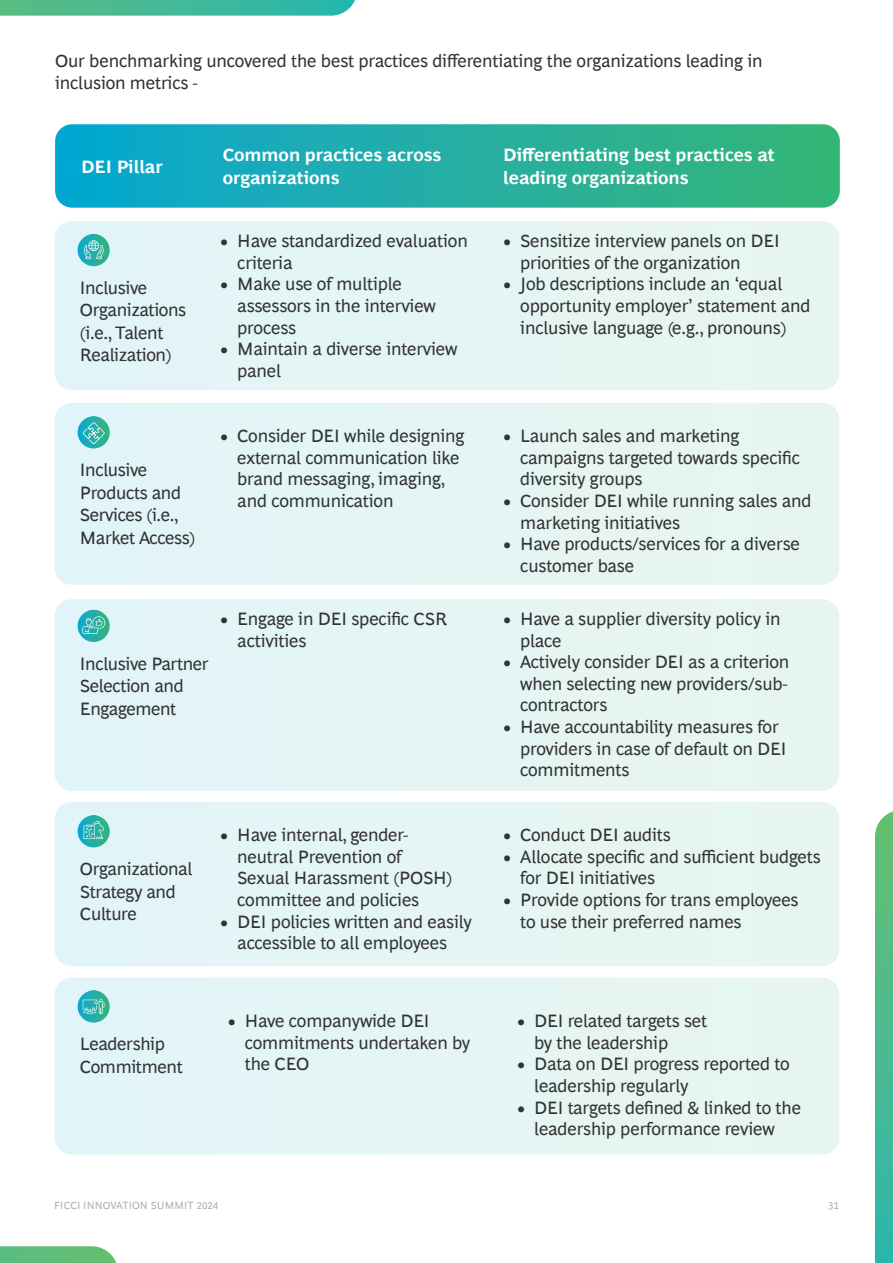
<style>
.page{position:relative;width:893px;height:1263px;background:#fff}
.page>*{position:absolute;margin:0;border:0;box-sizing:border-box;transform-origin:0 0}
.t1{font:18px/21.6px "Henderson BCG Sans";letter-spacing:-.01em;color:#333}
.t2{font:700 18px/22.5px "Henderson BCG Sans";color:#fff}
.t3{font:10.5px "Henderson BCG Sans";letter-spacing:.01em;color:#b1b1b1}
.s1{color:#00a8d3}
</style>
<div class="page">
<svg style="left:875px;top:811px;width:18px;height:452px;background:#4dbb90"></svg>
<svg style="left:0;top:0;width:355px;height:16px;background:#49bb9c"></svg>
<svg style="left:0;top:1246px;width:117px;height:17px;background:#6bc282"></svg>
<svg style="left:55px;top:124px;width:785px;height:84px;background:#23aea5"></svg>
<div style="left:55px;top:221px;width:784px;height:169px;background:#e5f5f4;border-radius:17px"></div>
<div style="left:55px;top:403px;width:784px;height:182px;background:#e5f5f4;border-radius:17px"></div>
<div style="left:55px;top:599px;width:784px;height:192px;background:#e5f5f4;border-radius:17px"></div>
<div style="left:55px;top:802px;width:784px;height:164px;background:#e5f5f4;border-radius:17px"></div>
<div style="left:55px;top:977px;width:784px;height:177px;background:#e5f5f4;border-radius:17px"></div>
<svg style="left:78px;top:416px;width:32px;height:32px"></svg>
<svg style="left:78px;top:610px;width:32px;height:32px"></svg>
<svg style="left:78px;top:815px;width:32px;height:32px"></svg>
<svg style="left:80px;top:815px;width:27px;height:26px"></svg>
<svg style="left:78px;top:990px;width:32px;height:32px"></svg>
<svg style="left:78px;top:234px;width:32px;height:32px"></svg>
<svg style="left:80px;top:234px;width:27px;height:26px"></svg>
<svg style="left:80px;top:416px;width:27px;height:28px"></svg>
<svg style="left:80px;top:610px;width:27px;height:26px"></svg>
<svg style="left:80px;top:990px;width:27px;height:26px"></svg>
<p class="t1" style="left:55px;top:49px;width:709px">Our benchmarking uncovered the best practices differentiating the organizations leading in inclusion metrics -</p>
<p class="t2" style="left:68px;top:154px;width:97px"><span class="s1">D</span>DEI Pillar</p>
<p class="t2" style="left:223px;top:142px;width:220px">Common practices across organizations</p>
<p class="t2" style="left:503px;top:142px;width:273px">Differentiating best practices at leading organizations</p>
<p class="t1" style="left:80px;top:275px;width:108px;line-height:22.5px">Inclusive<br>Organizations (i.e., Talent<br>Realization)</p>
<p class="t1" style="left:237px;top:229px;width:232px;text-indent:-17px">• Have standardized evaluation criteria</p>
<p class="t1" style="left:237px;top:272px;width:200px;text-indent:-17px">• Make use of multiple assessors in the interview process</p>
<p class="t1" style="left:237px;top:337px;width:222px;text-indent:-17px">• Maintain a diverse interview panel</p>
<p class="t1" style="left:520px;top:229px;width:261px;text-indent:-17px">• Sensitize interview panels on DEI priorities of the organization</p>
<p class="t1" style="left:520px;top:272px;width:292px;text-indent:-17px">• Job descriptions include an ‘equal opportunity employer’ statement and inclusive language (e.g., pronouns)</p>
<p class="t1" style="left:80px;top:457px;width:117px;line-height:22.5px">Inclusive<br>Products and<br>Services (i.e.,<br>Market Access)</p>
<p class="t1" style="left:237px;top:424px;width:229px;text-indent:-17px">• Consider DEI while designing external communication like brand messaging, imaging, and communication</p>
<p class="t1" style="left:520px;top:424px;width:281px;text-indent:-17px">• Launch sales and marketing campaigns targeted towards specific diversity groups</p>
<p class="t1" style="left:520px;top:489px;width:293px;text-indent:-17px">• Consider DEI while running sales and marketing initiatives</p>
<p class="t1" style="left:520px;top:532px;width:281px;text-indent:-17px">• Have products/services for a diverse customer base</p>
<p class="t1" style="left:80px;top:651px;width:130px;line-height:22.5px">Inclusive Partner<br>Selection and<br>Engagement</p>
<p class="t1" style="left:237px;top:606px;width:212px;text-indent:-17px">• Engage in DEI specific CSR activities</p>
<p class="t1" style="left:520px;top:606px;width:262px;text-indent:-17px">• Have a supplier diversity policy in place</p>
<p class="t1" style="left:520px;top:650px;width:271px;text-align:justify;text-indent:-17px">• Actively consider DEI as a criterion when selecting new providers/sub&shy;contractors</p>
<p class="t1" style="left:520px;top:714px;width:268px;text-indent:-17px">• Have accountability measures for providers in case of default on DEI commitments</p>
<p class="t1" style="left:80px;top:856px;width:114px;line-height:22.5px">Organizational<br>Strategy and<br>Culture</p>
<p class="t1" style="left:237px;top:823px;width:217px;text-indent:-17px">• Have internal, gender&shy;neutral Prevention of<br>Sexual Harassment (POSH) committee and policies</p>
<p class="t1" style="left:220px;top:909px;width:253px;text-align:center">• DEI policies written and easily accessible to all employees</p>
<p class="t1" style="left:503px;top:823px;width:169px">• Conduct DEI audits</p>
<p class="t1" style="left:520px;top:844px;width:302px;text-indent:-17px">• Allocate specific and sufficient budgets for DEI initiatives</p>
<p class="t1" style="left:520px;top:887px;width:280px;text-indent:-17px">• Provide options for trans employees to use their preferred names</p>
<p class="t1" style="left:80px;top:1031px;width:104px;line-height:22.5px">Leadership<br>Commitment</p>
<p class="t1" style="left:245px;top:1009px;width:227px;text-indent:-17px">• Have companywide DEI commitments undertaken by the CEO</p>
<p class="t1" style="left:534px;top:1009px;width:175px;text-indent:-17px">• DEI related targets set by the leadership</p>
<p class="t1" style="left:534px;top:1052px;width:257px;text-indent:-17px">• Data on DEI progress reported to leadership regularly</p>
<p class="t1" style="left:517px;top:1095px;width:285px;text-align:center">• DEI targets defined &amp; linked to the leadership performance review</p>
<p class="t3" style="left:54px;top:1197px;width:166px">FICCI INNOVATION SUMMIT 2024</p>
<p class="t3" style="left:828px;top:1197px;width:12px">31</p>
</div>
